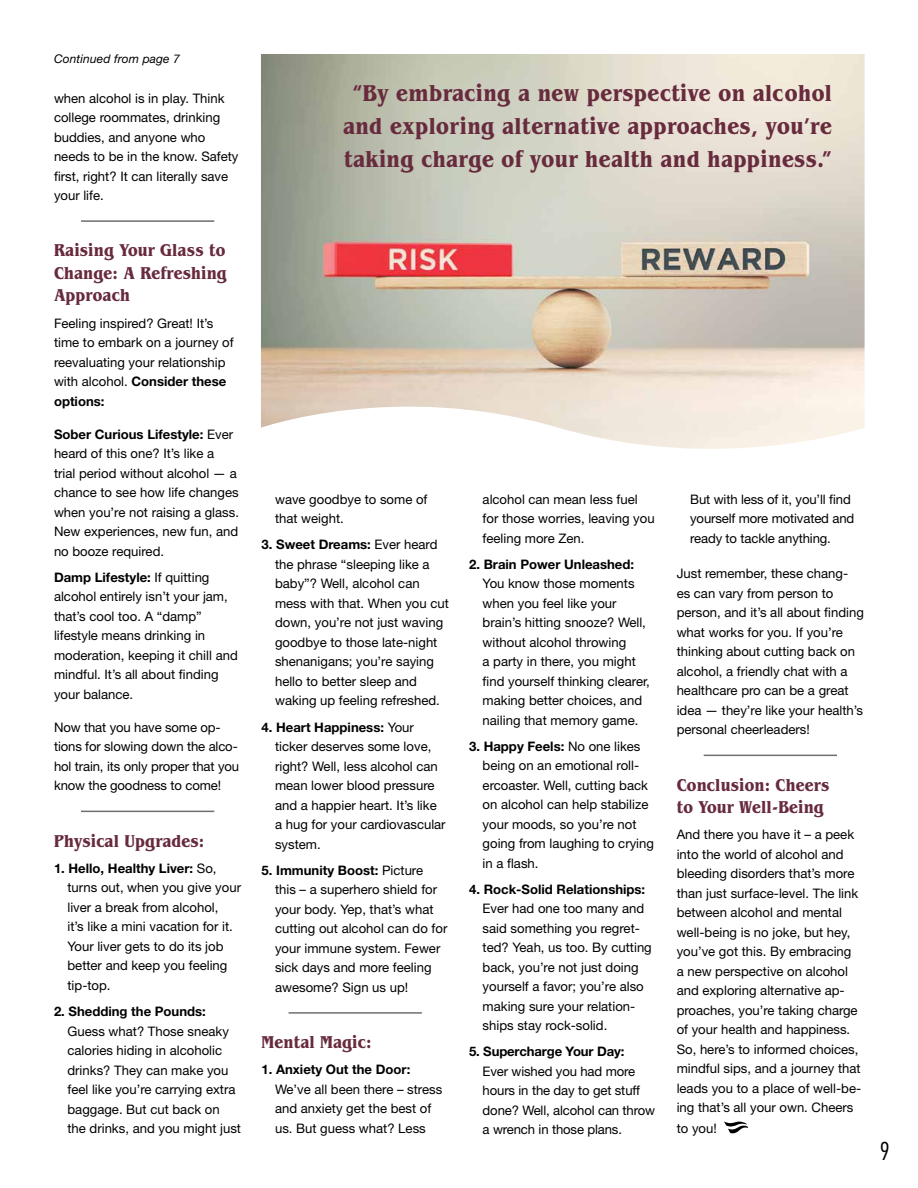
<style>
.page{position:relative;width:918px;height:1188px;background:#fff}
.page>*{position:absolute;margin:0;border:0;box-sizing:border-box;transform-origin:0 0}
.t1{font:700 condensed 24px/33px "Benguiat Pro ITC";letter-spacing:.02em;color:#672b3d;text-align:center}
.t2{font:300 condensed 24px "Futura Std";color:#000}
.t3{font:700 condensed 18px/22.5px "Benguiat Pro ITC";letter-spacing:.01em;color:#672b3d;text-align:justify}
.t4{font:13.2px/19.5px "Helvetica Neue LT Std";color:#000}
.t5{font:700 13.2px "Helvetica Neue LT Std";color:#000}
.t6{font:italic 12px "Helvetica Neue LT Std";letter-spacing:.01em;color:#000}
.s1{font-weight:700}
</style>
<div class="page">
<hr style="left:81px;top:220px;width:133px;height:2px;background:#6d6e70">
<hr style="left:81px;top:811px;width:133px;height:1px;background:#6d6e70">
<hr style="left:289px;top:1012px;width:133px;height:2px;background:#6d6e70">
<img style="left:261px;top:54px;width:604px;height:395px">
<hr style="left:704px;top:755px;width:133px;height:1px;background:#6d6e70">
<svg style="left:724px;top:1121px;width:24px;height:13px"></svg>
<p class="t6" style="left:54px;top:51px;width:127px">Continued from page 7</p>
<p class="t4" style="left:54px;top:88px;width:186px">when alcohol is in play. Think college roommates, drinking buddies, and anyone who needs to be in the know. Safety first, right? It can literally save your life.</p>
<h2 class="t3" style="left:54px;top:239px;width:174px">Raising Your Glass to Change: A Refreshing Approach</h2>
<p class="t4" style="left:54px;top:313px;width:181px">Feeling inspired? Great! It’s time to embark on a journey of reevaluating your relationship with alcohol. <span class="s1">Consider these options:</span></p>
<p class="t4" style="left:54px;top:424px;width:186px"><span class="s1">Sober Curious Lifestyle:</span> Ever heard of this one? It’s like a<br>trial period without alcohol — a chance to see how life changes when you’re not raising a glass.<br>New experiences, new fun, and no booze required.</p>
<p class="t4" style="left:54px;top:567px;width:185px"><span class="s1">Damp Lifestyle:</span> If quitting alcohol entirely isn’t your jam, that’s cool too. A “damp” lifestyle means drinking in moderation, keeping it chill and mindful. It’s all about finding your balance.</p>
<p class="t4" style="left:54px;top:717px;width:187px">Now that you have some op&shy;tions for slowing down the alco&shy;hol train, its only proper that you know the goodness to come!</p>
<h2 class="t3" style="left:54px;top:829px;width:152px">Physical Upgrades:</h2>
<p class="t4" style="left:68px;top:858px;width:175px;text-indent:-14px"><span class="s1">1. Hello, Healthy Liver:</span> So, turns out, when you give your liver a break from alcohol,<br>it’s like a mini vacation for it.<br>Your liver gets to do its job better and keep you feeling tip-top.</p>
<p class="t5" style="left:54px;top:1003px;width:153px">2. Shedding the Pounds:</p>
<p class="t4" style="left:68px;top:1021px;width:175px">Guess what? Those sneaky calories hiding in alcoholic drinks? They can make you feel like you’re carrying extra baggage. But cut back on the drinks, and you might just</p>
<h1 class="t1" style="left:343px;top:77px;width:490px">“By embracing a new perspective on alcohol and exploring alternative approaches, you’re taking charge of your health and happiness.”</h1>
<p class="t4" style="left:275px;top:489px;width:154px">wave goodbye to some of that weight.</p>
<p class="t4" style="left:275px;top:535px;width:175px;text-indent:-14px"><span class="s1">3. Sweet Dreams:</span> Ever heard the phrase “sleeping like a baby”? Well, alcohol can mess with that. When you cut down, you’re not just waving goodbye to those late-night shenanigans; you’re saying hello to better sleep and waking up feeling refreshed.</p>
<p class="t4" style="left:275px;top:717px;width:172px;text-indent:-14px"><span class="s1">4. Heart Happiness:</span> Your ticker deserves some love, right? Well, less alcohol can mean lower blood pressure and a happier heart. It’s like a hug for your cardiovascular system.</p>
<p class="t4" style="left:275px;top:860px;width:174px;text-indent:-14px"><span class="s1">5. Immunity Boost:</span> Picture<br>this – a superhero shield for your body. Yep, that’s what cutting out alcohol can do for your immune system. Fewer sick days and more feeling awesome? Sign us up!</p>
<h2 class="t3" style="left:262px;top:1031px;width:111px">Mental Magic:</h2>
<p class="t5" style="left:262px;top:1062px;width:150px">1. Anxiety Out the Door:</p>
<p class="t4" style="left:275px;top:1079px;width:169px">We’ve all been there – stress and anxiety get the best of us. But guess what? Less</p>
<p class="t4" style="left:483px;top:489px;width:174px">alcohol can mean less fuel for those worries, leaving you feeling more Zen.</p>
<p class="t5" style="left:469px;top:556px;width:167px">2. Brain Power Unleashed:</p>
<p class="t4" style="left:483px;top:574px;width:169px">You know those moments when you feel like your brain’s hitting snooze? Well, without alcohol throwing<br>a party in there, you might find yourself thinking clearer, making better choices, and nailing that memory game.</p>
<p class="t4" style="left:483px;top:736px;width:173px;text-indent:-14px"><span class="s1">3. Happy Feels:</span> No one likes being on an emotional roll&shy;ercoaster. Well, cutting back on alcohol can help stabilize your moods, so you’re not going from laughing to crying in a flash.</p>
<p class="t5" style="left:469px;top:881px;width:178px">4. Rock-Solid Relationships:</p>
<p class="t4" style="left:483px;top:899px;width:171px">Ever had one too many and said something you regret&shy;ted? Yeah, us too. By cutting back, you’re not just doing yourself a favor; you’re also making sure your relation&shy;ships stay rock-solid.</p>
<p class="t5" style="left:469px;top:1043px;width:157px">5. Supercharge Your Day:</p>
<p class="t4" style="left:483px;top:1061px;width:174px">Ever wished you had more hours in the day to get stuff done? Well, alcohol can throw a wrench in those plans.</p>
<p class="t4" style="left:690px;top:489px;width:166px">But with less of it, you’ll find yourself more motivated and ready to tackle anything.</p>
<p class="t4" style="left:677px;top:564px;width:189px">Just remember, these chang&shy;es can vary from person to person, and it’s all about finding what works for you. If you’re thinking about cutting back on alcohol, a friendly chat with a healthcare pro can be a great idea — they’re like your health’s personal cheerleaders!</p>
<h2 class="t3" style="left:677px;top:773px;width:154px">Conclusion: Cheers to Your Well-Being</h2>
<p class="t4" style="left:677px;top:825px;width:186px">And there you have it – a peek into the world of alcohol and bleeding disorders that’s more than just surface-level. The link between alcohol and mental well-being is no joke, but hey, you’ve got this. By embracing a new perspective on alcohol and exploring alternative ap&shy;proaches, you’re taking charge of your health and happiness.<br>So, here’s to informed choices, mindful sips, and a journey that leads you to a place of well-be&shy;ing that’s all your own. Cheers</p>
<p class="t4" style="left:677px;top:1119px;width:42px">to you!</p>
<h1 class="t2" style="left:880px;top:1137px;width:11px">9</h1>
</div>
